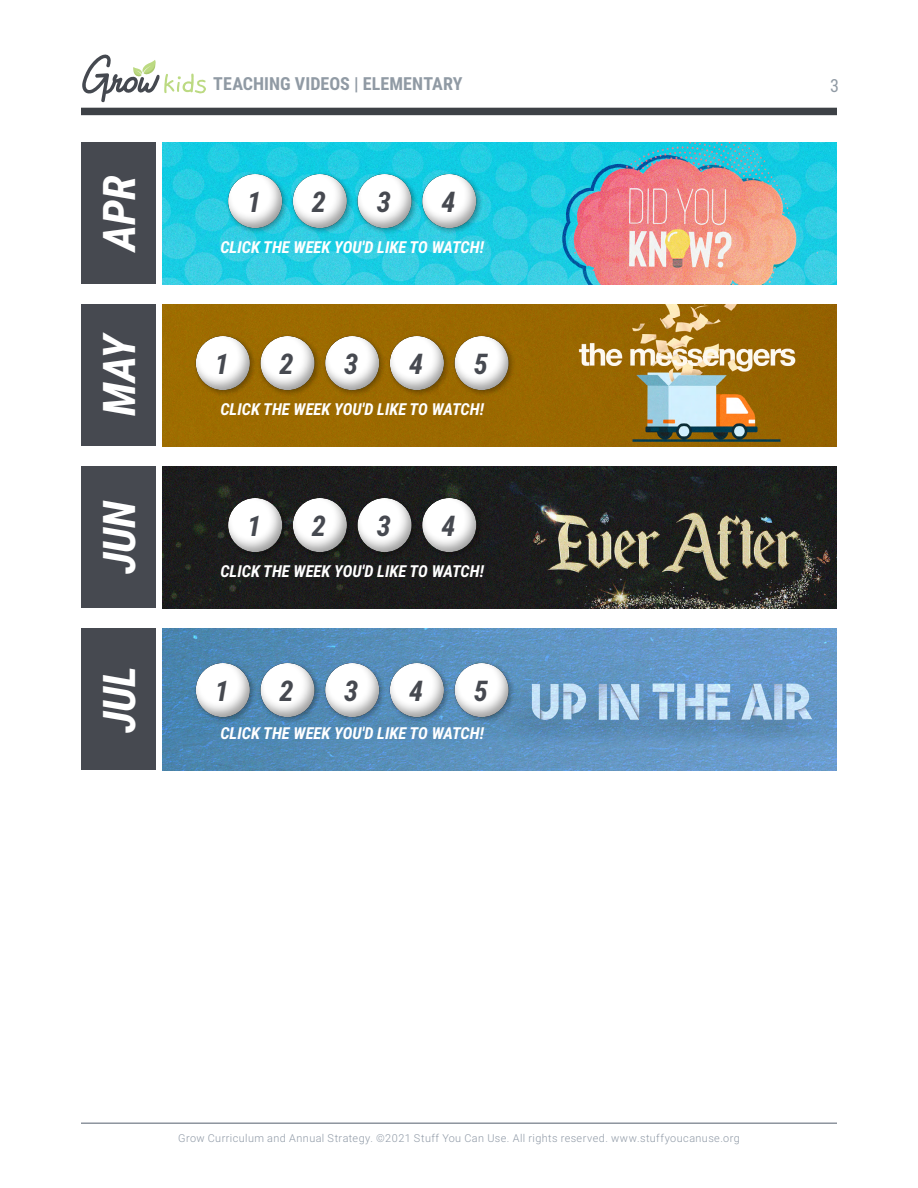
<style>
.page{position:relative;width:918px;height:1188px;background:#fff}
.page>*{position:absolute;margin:0;border:0;box-sizing:border-box;transform-origin:0 0}
.t1{font:italic 700 45px "Roboto Condensed";color:#fff}
.t2{font:italic 700 28.5px "Roboto Condensed";color:#464950}
.t3{font:700 18px "Roboto Condensed";letter-spacing:.005em;color:#909aa4}
.t4{font:18px "Roboto Condensed";color:#909aa4}
.t5{font:italic 700 16.5px "Roboto Condensed";color:#fff}
.t6{font:300 10.8px "Roboto";letter-spacing:.04em;color:#8f99a6}
</style>
<div class="page">
<hr style="left:81px;top:1122px;width:756px;height:2px;background:#8d949e">
<div style="left:81px;top:143px;width:74px;height:141px;background:#464950"></div>
<div style="left:81px;top:305px;width:74px;height:141px;background:#464950"></div>
<div style="left:81px;top:467px;width:74px;height:141px;background:#464950"></div>
<div style="left:81px;top:629px;width:74px;height:141px;background:#464950"></div>
<img style="left:162px;top:143px;width:675px;height:141px">
<img style="left:162px;top:305px;width:675px;height:141px">
<img style="left:162px;top:467px;width:675px;height:141px">
<img style="left:162px;top:629px;width:675px;height:141px">
<div style="left:200px;top:150px;width:308px;height:94px;background:#000;opacity:.4"></div>
<div style="left:167px;top:312px;width:375px;height:94px;background:#000;opacity:.4"></div>
<div style="left:167px;top:639px;width:375px;height:94px;background:#000;opacity:.4"></div>
<div style="left:200px;top:474px;width:308px;height:94px;background:#000;opacity:.4"></div>
<div style="left:81px;top:108px;width:756px;height:7px;background:#3d4146"></div>
<svg style="left:82px;top:54px;width:124px;height:49px"></svg>
<h1 class="t1" style="left:87px;top:251px;width:77px;rotate:-90deg">APR</h1>
<h1 class="t1" style="left:87px;top:416px;width:85px;rotate:-90deg">MAY</h1>
<h1 class="t1" style="left:87px;top:574px;width:76px;rotate:-90deg">JUN</h1>
<h1 class="t1" style="left:87px;top:733px;width:69px;rotate:-90deg">JUL</h1>
<p class="t3" style="left:213px;top:71px;width:251px">TEACHING VIDEOS | ELEMENTARY</p>
<p class="t4" style="left:830px;top:73px;width:10px">3</p>
<h2 class="t2" style="left:247px;top:182px;width:16px">1</h2>
<h2 class="t2" style="left:312px;top:182px;width:16px">2</h2>
<h2 class="t2" style="left:377px;top:182px;width:16px">3</h2>
<h2 class="t2" style="left:441px;top:182px;width:16px">4</h2>
<p class="t5" style="left:220px;top:235px;width:265px">CLICK THE WEEK YOU'D LIKE TO WATCH!</p>
<h2 class="t2" style="left:215px;top:344px;width:16px">1</h2>
<h2 class="t2" style="left:280px;top:344px;width:16px">2</h2>
<h2 class="t2" style="left:344px;top:344px;width:16px">3</h2>
<h2 class="t2" style="left:409px;top:344px;width:16px">4</h2>
<h2 class="t2" style="left:474px;top:344px;width:16px">5</h2>
<p class="t5" style="left:220px;top:397px;width:265px">CLICK THE WEEK YOU'D LIKE TO WATCH!</p>
<h2 class="t2" style="left:247px;top:506px;width:16px">1</h2>
<h2 class="t2" style="left:312px;top:506px;width:16px">2</h2>
<h2 class="t2" style="left:377px;top:506px;width:16px">3</h2>
<h2 class="t2" style="left:441px;top:506px;width:16px">4</h2>
<p class="t5" style="left:220px;top:559px;width:265px">CLICK THE WEEK YOU'D LIKE TO WATCH!</p>
<h2 class="t2" style="left:215px;top:671px;width:16px">1</h2>
<h2 class="t2" style="left:280px;top:671px;width:16px">2</h2>
<h2 class="t2" style="left:344px;top:671px;width:16px">3</h2>
<h2 class="t2" style="left:409px;top:671px;width:16px">4</h2>
<h2 class="t2" style="left:474px;top:671px;width:16px">5</h2>
<p class="t5" style="left:220px;top:721px;width:265px">CLICK THE WEEK YOU'D LIKE TO WATCH!</p>
<p class="t6" style="left:178px;top:1131px;width:563px">Grow Curriculum and Annual Strategy. ©2021 Stuff You Can Use. All rights reserved. www.stuffyoucanuse.org</p>
</div>
